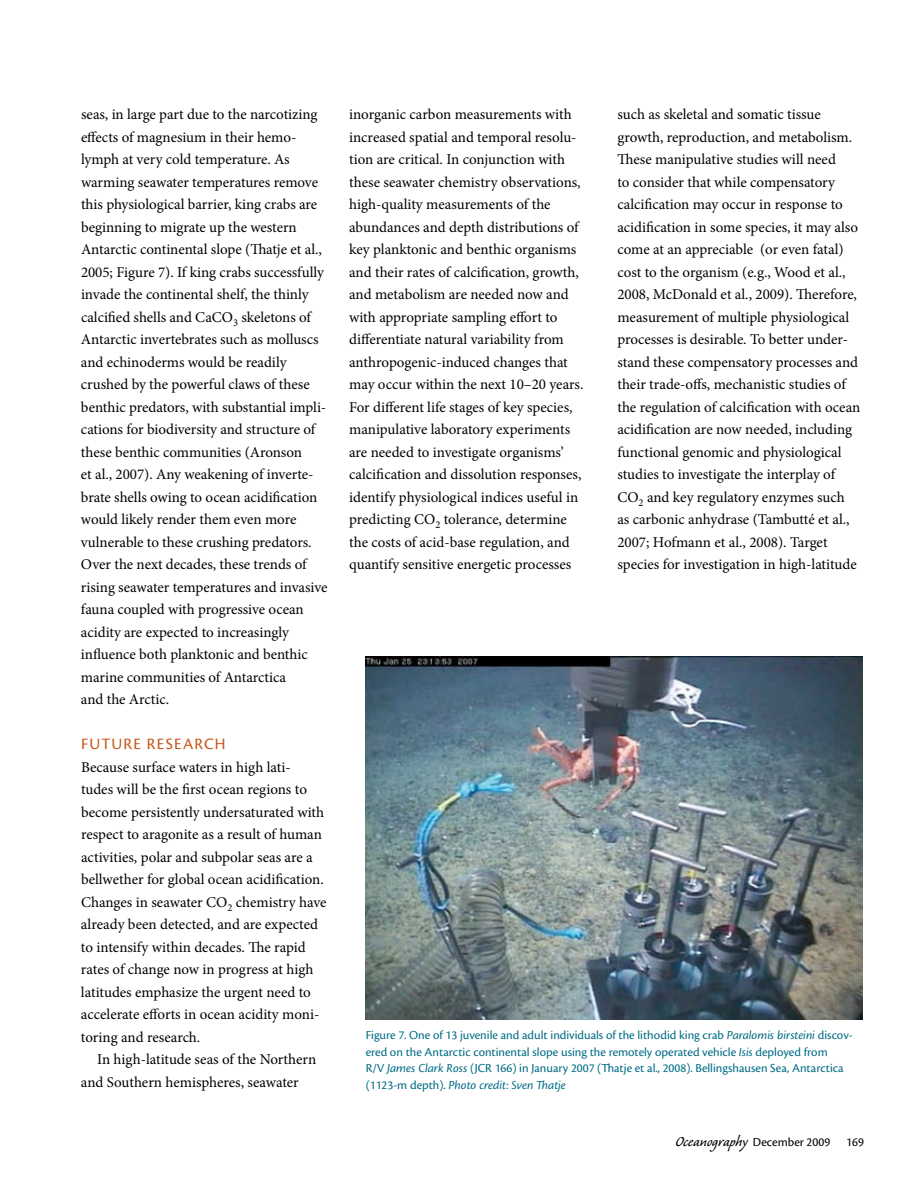
<style>
.page{position:relative;width:918px;height:1188px;background:#fff}
.page>*{position:absolute;margin:0;border:0;box-sizing:border-box;transform-origin:0 0}
.t1{font:18px "Caliban";color:#000}
.t2{font:16.5px "Cronos Pro";letter-spacing:.07em;color:#c8541a}
.t3{font:15px/22.5px "Minion Pro";letter-spacing:-.005em;color:#000}
.t4{font:12.75px/16.5px "Cronos Pro";color:#006c85}
.t5{font:12.75px "Cronos Pro";color:#000}
.s1{font-style:italic}
.s2{font-family:"Cronos Pro";font-size:12.75px}
</style>
<div class="page">
<img style="left:366px;top:657px;width:497px;height:363px">
<p class="t3" style="left:81px;top:103px;width:248px">seas, in large part due to the narcotizing effects of magnesium in their hemo&shy;lymph at very cold temperature. As warming seawater temperatures remove this physiological barrier, king crabs are beginning to migrate up the western Antarctic continental slope (Thatje et al., 2005; Figure 7). If king crabs successfully invade the continental shelf, the thinly calcified shells and CaCO<sub>3</sub> skeletons of Antarctic invertebrates such as molluscs and echinoderms would be readily crushed by the powerful claws of these benthic predators, with substantial impli&shy;cations for biodiversity and structure of these benthic communities (Aronson<br>et al., 2007). Any weakening of inverte&shy;brate shells owing to ocean acidification would likely render them even more vulnerable to these crushing predators.<br>Over the next decades, these trends of rising seawater temperatures and invasive fauna coupled with progressive ocean acidity are expected to increasingly influence both planktonic and benthic marine communities of Antarctica<br>and the Arctic.</p>
<p class="t2" style="left:81px;top:735px;width:144px">Future Research</p>
<p class="t3" style="left:81px;top:756px;width:247px">Because surface waters in high lati&shy;tudes will be the first ocean regions to become persistently undersaturated with respect to aragonite as a result of human activities, polar and subpolar seas are a bellwether for global ocean acidification.<br>Changes in seawater CO<sub>2</sub> chemistry have already been detected, and are expected to intensify within decades. The rapid rates of change now in progress at high latitudes emphasize the urgent need to accelerate efforts in ocean acidity moni&shy;toring and research.</p>
<p class="t3" style="left:81px;top:1048px;width:237px;text-indent:16px">In high-latitude seas of the Northern and Southern hemispheres, seawater</p>
<p class="t3" style="left:349px;top:103px;width:236px">inorganic carbon measurements with increased spatial and temporal resolu&shy;tion are critical. In conjunction with these seawater chemistry observations, high-quality measurements of the abundances and depth distributions of key planktonic and benthic organisms and their rates of calcification, growth, and metabolism are needed now and with appropriate sampling effort to differentiate natural variability from anthropogenic-induced changes that may occur within the next 10–20 years.<br>For different life stages of key species, manipulative laboratory experiments are needed to investigate organisms’ calcification and dissolution responses, identify physiological indices useful in predicting CO<sub>2</sub> tolerance, determine the costs of acid-base regulation, and quantify sensitive energetic processes</p>
<p class="t3" style="left:617px;top:103px;width:244px">such as skeletal and somatic tissue growth, reproduction, and metabolism.<br>These manipulative studies will need<br>to consider that while compensatory calcification may occur in response to acidification in some species, it may also come at an appreciable (or even fatal) cost to the organism (e.g., Wood et al., 2008, McDonald et al., 2009). Therefore, measurement of multiple physiological processes is desirable. To better under&shy;stand these compensatory processes and their trade-offs, mechanistic studies of the regulation of calcification with ocean acidification are now needed, including functional genomic and physiological studies to investigate the interplay of CO<sub>2</sub> and key regulatory enzymes such as carbonic anhydrase (Tambutté et al., 2007; Hofmann et al., 2008). Target species for investigation in high-latitude</p>
<p class="t4" style="left:366px;top:1027px;width:488px">Figure 7. One of 13 juvenile and adult individuals of the lithodid king crab <span class="s1">Paralomis birsteini</span> discov&shy;ered on the Antarctic continental slope using the remotely operated vehicle <span class="s1">Isis</span> deployed from<br>R/V <span class="s1">James Clark Ross</span> (JCR 166) in January 2007 (Thatje et al., 2008). Bellingshausen Sea, Antarctica (1123-m depth). <span class="s1">Photo credit: Sven Thatje</span></p>
<p class="t1" style="left:675px;top:1132px;width:156px">Oceanography <span class="s2">December 2009</span></p>
<p class="t5" style="left:846px;top:1134px;width:19px">169</p>
</div>
